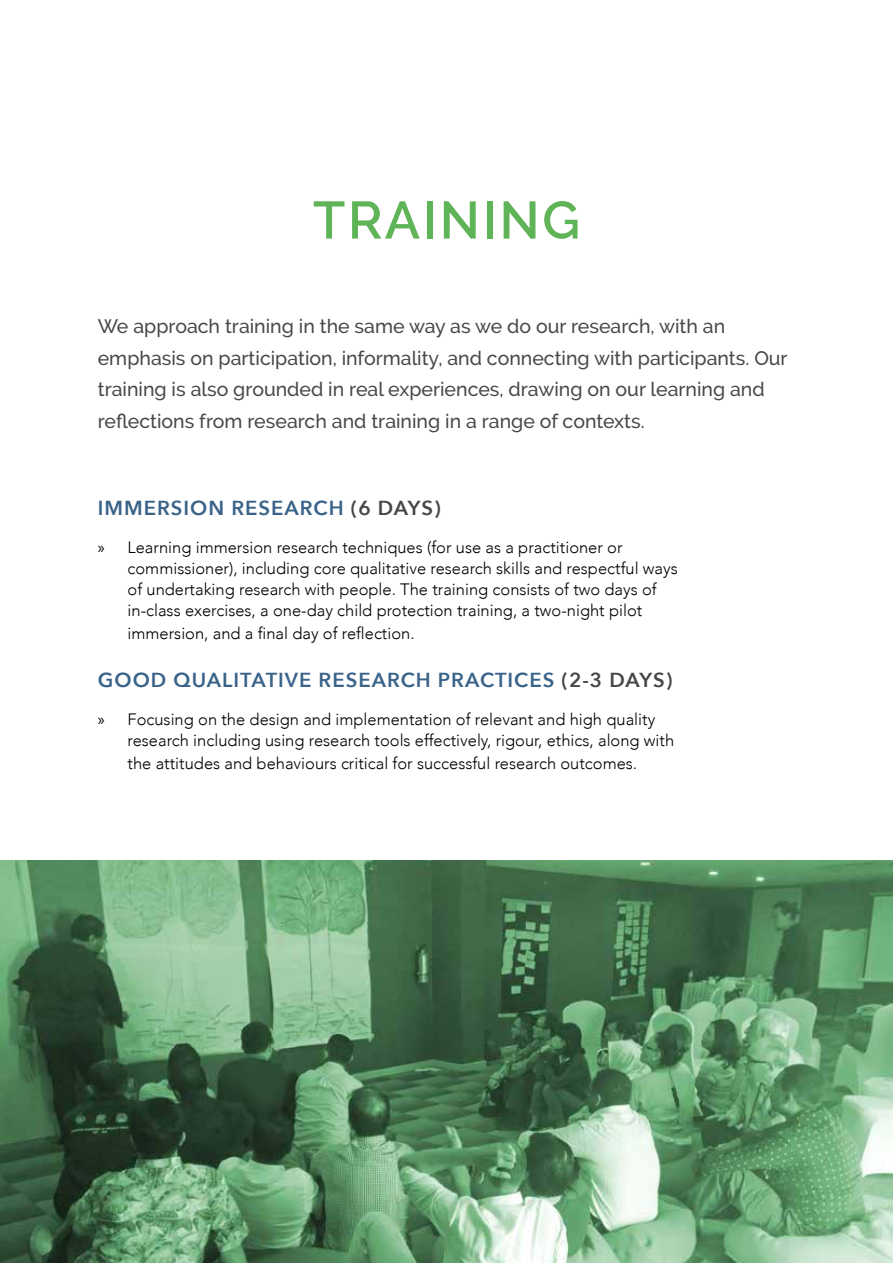
<style>
.page{position:relative;width:893px;height:1263px;background:#fff}
.page>*{position:absolute;margin:0;border:0;box-sizing:border-box;transform-origin:0 0}
.t1{font:600 52.5px "Raleway";letter-spacing:.05em;color:#60b458}
.t2{font:600 20.25px "Avenir Next";letter-spacing:.05em;color:#3a6389}
.t3{font:500 19.5px/31.5px "Raleway";color:#48484a}
.t4{font:300 16.5px/21px "Avenir";color:#000}
.s1{color:#464547}
.s2{font-family:"Myriad Pro";font-weight:400}
</style>
<div class="page">
<img style="left:0;top:860px;width:893px;height:403px">
<h1 class="t1" style="left:313px;top:190px;width:269px">TRAINING</h1>
<p class="t3" style="left:98px;top:310px;width:691px">We approach training in the same way as we do our research, with an emphasis on participation, informality, and connecting with participants. Our training is also grounded in real experiences, drawing on our learning and reflections from research and training in a range of contexts.</p>
<p class="t2" style="left:98px;top:491px;width:345px">IMMERSION RESEARCH <span class="s1">(6 DAYS)</span></p>
<p class="t4" style="left:128px;top:537px;width:552px;text-indent:-30px"><span class="s2">»</span> Learning immersion research techniques (for use as a practitioner or commissioner), including core qualitative research skills and respectful ways of undertaking research with people. The training consists of two days of in-class exercises, a one-day child protection training, a two-night pilot</p>
<p class="t4" style="left:128px;top:622px;width:289px">immersion, and a final day of reflection.</p>
<p class="t2" style="left:98px;top:663px;width:576px">GOOD QUALITATIVE RESEARCH PRACTICES <span class="s1">(2-3 DAYS)</span></p>
<p class="t4" style="left:128px;top:709px;width:548px;text-indent:-30px"><span class="s2">»</span> Focusing on the design and implementation of relevant and high quality research including using research tools effectively, rigour, ethics, along with</p>
<p class="t4" style="left:128px;top:753px;width:511px">the attitudes and behaviours critical for successful research outcomes.</p>
</div>
